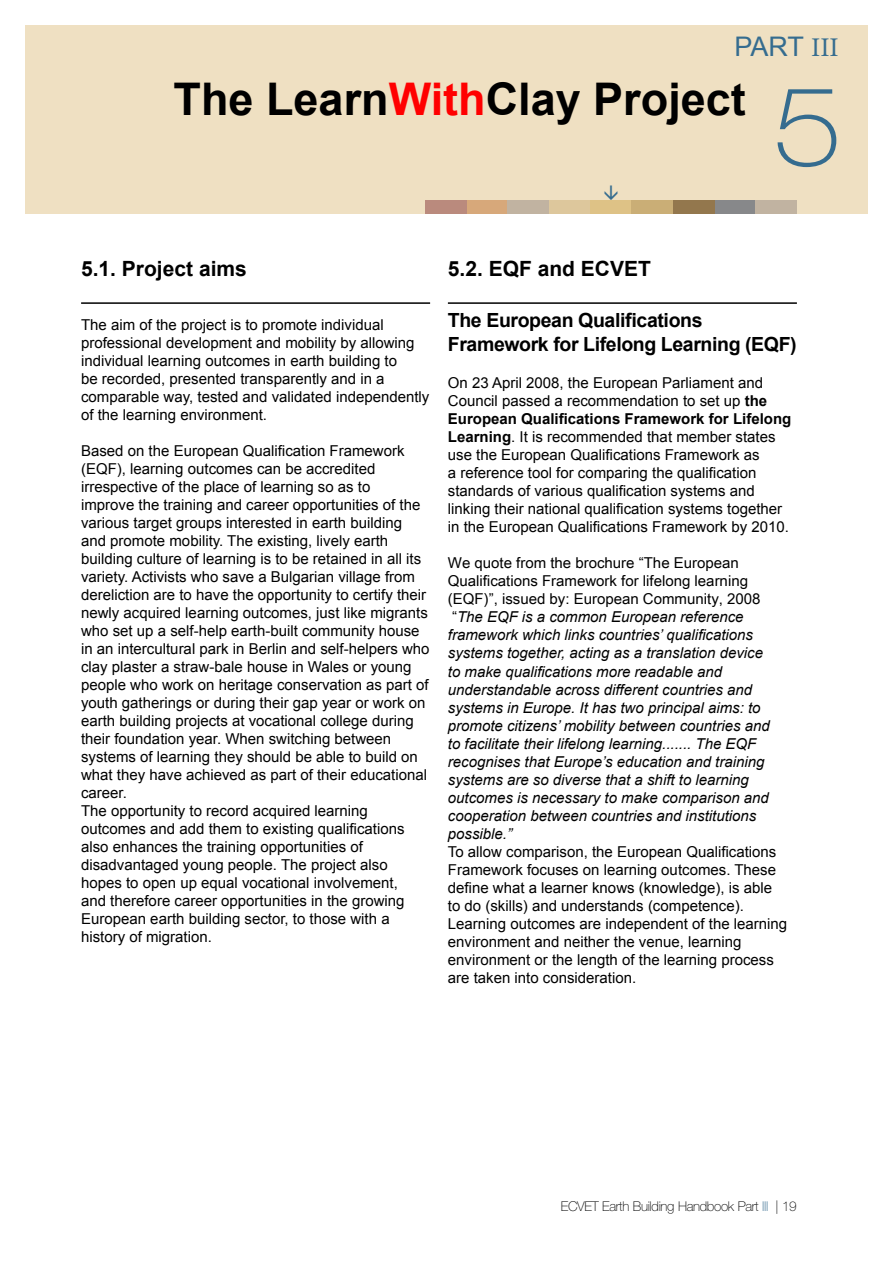
<style>
.page{position:relative;width:893px;height:1263px;background:#fff}
.page>*{position:absolute;margin:0;border:0;box-sizing:border-box;transform-origin:0 0}
.t1{font:100 expanded 108px "Helvetica Neue LT Pro";color:#356c8f}
.t2{font:700 45px "Arial";color:#000}
.t3{font:27px "Arial";color:#356c8f}
.t4{font:27px "Minion Pro";color:#356c8f}
.t5{font:700 21px "Arial";color:#000}
.t6{font:700 19.5px/23.4px "Arial";letter-spacing:-.02em;color:#000}
.t7{font:15px/18px "Arial";color:#000}
.t8{font:italic 15px/18px "Arial";color:#000}
.t9{font:15px/18px "Arial Unicode MS";color:#000}
.t10{font:100 13.5px "Helvetica Neue LT Pro";letter-spacing:-.025em;color:#000}
.s1{color:#f00}
.s2{font-weight:700}
.s3{font-family:"Arial Unicode MS";font-style:normal}
.s4{color:#356c8f}
</style>
<div class="page">
<hr style="left:81px;top:302px;width:349px;height:2px;background:#000">
<hr style="left:448px;top:302px;width:349px;height:2px;background:#000">
<div style="left:25px;top:26px;width:842px;height:188px;background:#efe0c2"></div>
<div style="left:466px;top:201px;width:42px;height:13px;background:#d7a87a"></div>
<div style="left:425px;top:201px;width:41px;height:13px;background:#ba8a7d"></div>
<div style="left:508px;top:201px;width:41px;height:13px;background:#c1b3a1"></div>
<div style="left:549px;top:201px;width:41px;height:13px;background:#ddc79c"></div>
<div style="left:590px;top:201px;width:42px;height:13px;background:#dec286"></div>
<div style="left:714px;top:201px;width:41px;height:13px;background:#87888a"></div>
<div style="left:632px;top:201px;width:41px;height:13px;background:#caae76"></div>
<div style="left:755px;top:201px;width:42px;height:13px;background:#c1b3a1"></div>
<div style="left:673px;top:201px;width:41px;height:13px;background:#93774d"></div>
<h3 class="t3" style="left:735px;top:29px;width:18px">part</h3>
<h3 class="t4" style="left:811px;top:29px;width:29px">III</h3>
<h2 class="t2" style="left:174px;top:69px;width:574px">The Learn<span class="s1">With</span>Clay Project</h2>
<h1 class="t1" style="left:772px;top:63px;width:71px">5</h1>
<h3 class="t5" style="left:81px;top:254px;width:167px">5.1. Project aims</h3>
<p class="t7" style="left:81px;top:316px;width:350px">The aim of the project is to promote individual professional development and mobility by allowing individual learning outcomes in earth building to<br>be recorded, presented transparently and in a comparable way, tested and validated independently of the learning environment.</p>
<p class="t7" style="left:81px;top:442px;width:350px">Based on the European Qualification Framework (EQF), learning outcomes can be accredited irrespective of the place of learning so as to<br>improve the training and career opportunities of the various target groups interested in earth building and promote mobility. The existing, lively earth building culture of learning is to be retained in all its variety. Activists who save a Bulgarian village from dereliction are to have the opportunity to certify their newly acquired learning outcomes, just like migrants who set up a self-help earth-built community house in an intercultural park in Berlin and self-helpers who clay plaster a straw-bale house in Wales or young people who work on heritage conservation as part of youth gatherings or during their gap year or work on earth building projects at vocational college during their foundation year. When switching between systems of learning they should be able to build on what they have achieved as part of their educational career.<br>The opportunity to record acquired learning outcomes and add them to existing qualifications also enhances the training opportunities of disadvantaged young people. The project also hopes to open up equal vocational involvement,<br>and therefore career opportunities in the growing European earth building sector, to those with a history of migration.</p>
<h3 class="t5" style="left:448px;top:254px;width:205px">5.2. EQF and ECVET</h3>
<h3 class="t6" style="left:448px;top:309px;width:350px">The European Qualifications<br>Framework for Lifelong Learning (EQF)</h3>
<p class="t7" style="left:448px;top:374px;width:345px">On 23 April 2008, the European Parliament and Council passed a recommendation to set up <span class="s2">the European Qualifications Framework for Lifelong Learning</span>. It is recommended that member states use the European Qualifications Framework as<br>a reference tool for comparing the qualification standards of various qualification systems and linking their national qualification systems together in the European Qualifications Framework by 2010.</p>
<p class="t9" style="left:448px;top:554px;width:314px">We quote from the brochure “The European<br>Qualifications Framework for lifelong learning (EQF)”, issued by: European Community, 2008</p>
<p class="t8" style="left:448px;top:608px;width:323px"><span class="s3">“</span>The EQF is a common European reference framework which links countries’ qualifications systems together, acting as a translation device to make qualifications more readable and understandable across different countries and systems in Europe. It has two principal aims: to promote citizens’ mobility between countries and to facilitate their lifelong learning....... The EQF recognises that Europe’s education and training systems are so diverse that a shift to learning outcomes is necessary to make comparison and cooperation between countries and institutions possible.”</p>
<p class="t7" style="left:448px;top:842px;width:341px">To allow comparison, the European Qualifications Framework focuses on learning outcomes. These define what a learner knows (knowledge), is able to do (skills) and understands (competence).<br>Learning outcomes are independent of the learning environment and neither the venue, learning environment or the length of the learning process are taken into consideration.</p>
<p class="t10" style="left:561px;top:1199px;width:237px">ECVET Earth Building Handbook Part <span class="s4">III</span> | 19</p>
</div>
